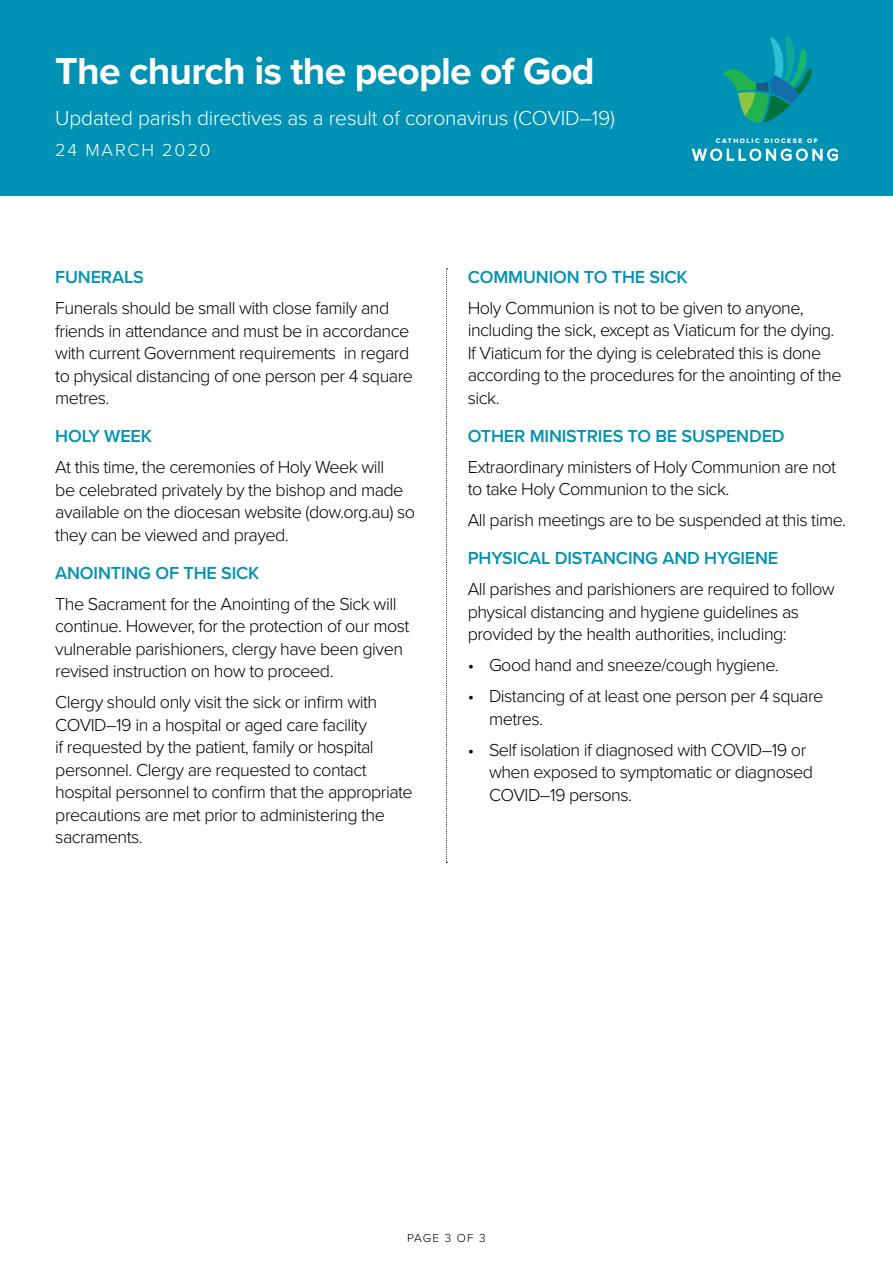
<style>
.page{position:relative;width:893px;height:1263px;background:#fff}
.page>*{position:absolute;margin:0;border:0;box-sizing:border-box;transform-origin:0 0}
.t1{font:700 39px "Proxima Nova";letter-spacing:-.02em;color:#fff}
.heading_1{font:300 21px "Proxima Nova";letter-spacing:-.01em;color:#fff}
.BODY{font:300 18px/22.5px "Proxima Nova";letter-spacing:-.03em;color:#000}
.HEADING_2{font:600 18px "Proxima Nova";letter-spacing:-.01em;color:#0092b4}
.heading_1-2{font:300 18px "Proxima Nova";letter-spacing:.1em;color:#fff}
.t2{font:300 12px "Proxima Nova";letter-spacing:.08em;color:#000}
.t3{font:6.75px "Proxima Nova Extrabld";letter-spacing:.22em;color:#fff}
</style>
<div class="page">
<svg style="left:446px;top:268px;width:1px;height:595px"></svg>
<div style="left:0;top:0;width:893px;height:195px;background:#0092b4"></div>
<svg style="left:692px;top:149px;width:146px;height:12px"></svg>
<svg style="left:722px;top:37px;width:90px;height:86px"></svg>
<p class="t1" style="left:55px;top:42px;width:541px">The church is the people of God</p>
<p class="heading_1" style="left:55px;top:102px;width:561px">Updated parish directives as a result of coronavirus (COVID–19)</p>
<p class="heading_1-2" style="left:55px;top:137px;width:157px">24 MARCH 2020</p>
<p class="t3" style="left:716px;top:135px;width:103px">CATHOLIC DIOCESE OF</p>
<p class="HEADING_2" style="left:55px;top:264px;width:90px">FUNERALS</p>
<p class="BODY" style="left:55px;top:296px;width:359px">Funerals should be small with close family and friends in attendance and must be in accordance with current Government requirements in regard to physical distancing of one person per 4 square metres.</p>
<p class="HEADING_2" style="left:55px;top:423px;width:98px">HOLY WEEK</p>
<p class="BODY" style="left:55px;top:455px;width:361px">At this time, the ceremonies of Holy Week will<br>be celebrated privately by the bishop and made available on the diocesan website (dow.org.au) so they can be viewed and prayed.</p>
<p class="HEADING_2" style="left:55px;top:559px;width:206px">ANOINTING OF THE SICK</p>
<p class="BODY" style="left:55px;top:591px;width:356px">The Sacrament for the Anointing of the Sick will continue. However, for the protection of our most vulnerable parishioners, clergy have been given revised instruction on how to proceed.</p>
<p class="BODY" style="left:55px;top:690px;width:359px">Clergy should only visit the sick or infirm with COVID–19 in a hospital or aged care facility<br>if requested by the patient, family or hospital personnel. Clergy are requested to contact hospital personnel to confirm that the appropriate precautions are met prior to administering the sacraments.</p>
<p class="HEADING_2" style="left:468px;top:263px;width:221px">COMMUNION TO THE SICK</p>
<p class="BODY" style="left:468px;top:295px;width:375px">Holy Communion is not to be given to anyone, including the sick, except as Viaticum for the dying.<br>If Viaticum for the dying is celebrated this is done according to the procedures for the anointing of the sick.</p>
<p class="HEADING_2" style="left:468px;top:422px;width:318px">OTHER MINISTRIES TO BE SUSPENDED</p>
<p class="BODY" style="left:468px;top:454px;width:370px">Extraordinary ministers of Holy Communion are not to take Holy Communion to the sick.</p>
<p class="BODY" style="left:468px;top:508px;width:380px">All parish meetings are to be suspended at this time.</p>
<p class="HEADING_2" style="left:468px;top:545px;width:312px">PHYSICAL DISTANCING AND HYGIENE</p>
<p class="BODY" style="left:468px;top:577px;width:369px">All parishes and parishioners are required to follow physical distancing and hygiene guidelines as provided by the health authorities, including:</p>
<p class="BODY" style="left:468px;top:653px;width:313px">• Good hand and sneeze/cough hygiene.</p>
<p class="BODY" style="left:489px;top:684px;width:336px;text-indent:-21px">• Distancing of at least one person per 4 square metres.</p>
<p class="BODY" style="left:489px;top:737px;width:326px;text-indent:-21px">• Self isolation if diagnosed with COVID–19 or when exposed to symptomatic or diagnosed<br>COVID–19 persons.</p>
<p class="t2" style="left:407px;top:1229px;width:80px">PAGE 3 OF 3</p>
</div>
